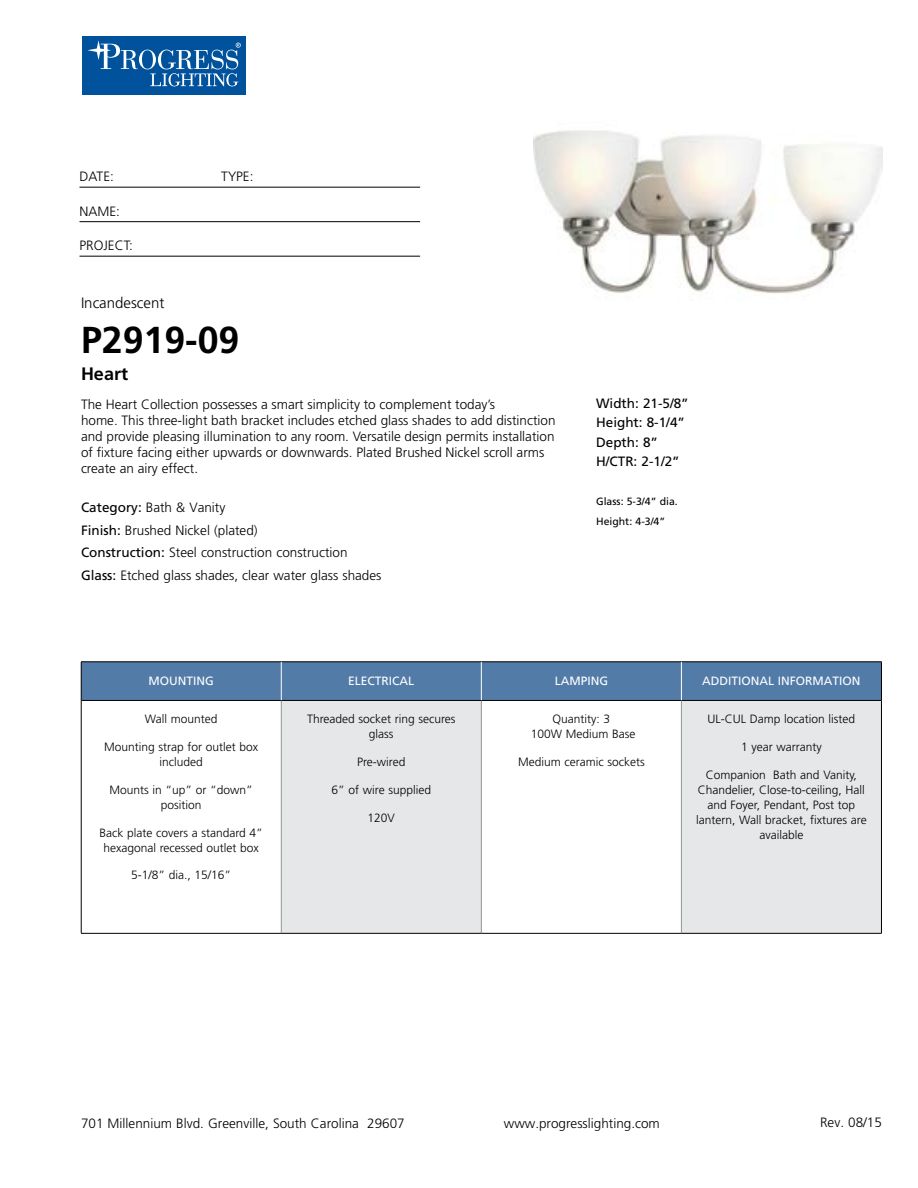
<style>
.page{position:relative;width:918px;height:1188px;background:#fff}
.page>*{position:absolute;margin:0;border:0;box-sizing:border-box;transform-origin:0 0}
.t1{font:700 37.5px "Frutiger";color:#000}
.t2{font:700 18px "Frutiger";color:#000}
.t3{font:300 15px "Frutiger";color:#000}
.t4{font:300 13.5px/16.2px "Frutiger";color:#000}
.t5{font:13.5px/19.5px "Frutiger";color:#000}
.t6{font:300 12px/15px "Frutiger";color:#000;text-align:center}
.t7{font:12px "Frutiger";color:#fff}
.t8{font:10.5px/19.5px "Frutiger";color:#000}
.s1{font-weight:400}
</style>
<div class="page">
<div style="left:82px;top:36px;width:164px;height:59px;background:#00529c"></div>
<svg style="left:139px;top:50px;width:17px;height:19px"></svg>
<div style="left:142px;top:50px;width:11px;height:19px;background:#00529c;border-radius:50%"></div>
<svg style="left:87px;top:40px;width:51px;height:29px"></svg>
<svg style="left:150px;top:43px;width:91px;height:43px"></svg>
<hr style="left:80px;top:187px;width:340px;height:1px;background:#000">
<hr style="left:80px;top:221px;width:340px;height:1px;background:#000">
<hr style="left:80px;top:256px;width:340px;height:1px;background:#000">
<div style="left:82px;top:663px;width:799px;height:37px;background:#527ba8"></div>
<div style="left:281px;top:700px;width:200px;height:233px;background:#e6e7e8"></div>
<div style="left:681px;top:700px;width:200px;height:233px;background:#e6e7e8"></div>
<hr style="left:281px;top:701px;width:1px;height:232px;background:#939598">
<hr style="left:481px;top:701px;width:1px;height:232px;background:#939598">
<hr style="left:681px;top:701px;width:1px;height:232px;background:#939598">
<hr style="left:81px;top:700px;width:200px;height:1px;background:#000">
<hr style="left:281px;top:700px;width:200px;height:1px;background:#000">
<hr style="left:481px;top:700px;width:200px;height:1px;background:#000">
<hr style="left:681px;top:700px;width:200px;height:1px;background:#000">
<hr style="left:81px;top:933px;width:200px;height:1px;background:#000">
<hr style="left:281px;top:933px;width:200px;height:1px;background:#000">
<hr style="left:481px;top:933px;width:200px;height:1px;background:#000">
<hr style="left:681px;top:933px;width:201px;height:1px;background:#000">
<hr style="left:81px;top:662px;width:200px;height:1px;background:#000">
<hr style="left:81px;top:662px;width:1px;height:38px;background:#000">
<hr style="left:281px;top:662px;width:200px;height:1px;background:#000">
<hr style="left:481px;top:662px;width:200px;height:1px;background:#000">
<hr style="left:681px;top:662px;width:201px;height:1px;background:#000">
<hr style="left:881px;top:662px;width:1px;height:38px;background:#000">
<hr style="left:81px;top:700px;width:1px;height:233px;background:#000">
<hr style="left:881px;top:700px;width:1px;height:233px;background:#000">
<hr style="left:281px;top:662px;width:1px;height:38px;background:#fff">
<hr style="left:681px;top:662px;width:1px;height:38px;background:#fff">
<hr style="left:481px;top:662px;width:1px;height:38px;background:#fff">
<img style="left:533px;top:130px;width:349px;height:164px">
<p class="t4" style="left:80px;top:169px;width:36px">DATE:</p>
<p class="t4" style="left:221px;top:169px;width:34px">TYPE:</p>
<p class="t4" style="left:80px;top:203px;width:42px">NAME:</p>
<p class="t4" style="left:80px;top:238px;width:55px">PROJECT:</p>
<p class="t3" style="left:81px;top:295px;width:85px">Incandescent</p>
<h1 class="t1" style="left:81px;top:318px;width:160px">P2919-09</h1>
<h2 class="t2" style="left:81px;top:364px;width:49px">Heart</h2>
<p class="t4" style="left:81px;top:396px;width:476px">The Heart Collection possesses a smart simplicity to complement today’s<br>home. This three-light bath bracket includes etched glass shades to add distinction and provide pleasing illumination to any room. Versatile design permits installation of fixture facing either upwards or downwards. Plated Brushed Nickel scroll arms create an airy effect.</p>
<p class="t4" style="left:81px;top:496px;width:302px;line-height:22.5px"><span class="s1">Category:</span> Bath &amp; Vanity<br><span class="s1">Finish:</span> Brushed Nickel (plated)<br><span class="s1">Construction:</span> Steel construction construction <span class="s1">Glass:</span> Etched glass shades, clear water glass shades</p>
<p class="t5" style="left:596px;top:393px;width:94px">Width: 21-5/8”<br>Height: 8-1/4”<br>Depth: 8”<br>H/CTR: 2-1/2”</p>
<p class="t8" style="left:596px;top:492px;width:83px">Glass: 5-3/4” dia.<br>Height: 4-3/4”</p>
<p class="t7" style="left:149px;top:673px;width:67px">MOUNTING</p>
<p class="t7" style="left:348px;top:673px;width:68px">ELECTRICAL</p>
<p class="t7" style="left:555px;top:673px;width:55px">LAMPING</p>
<p class="t7" style="left:702px;top:673px;width:160px">ADDITIONAL INFORMATION</p>
<p class="t6" style="left:145px;top:712px;width:74px">Wall mounted</p>
<p class="t6" style="left:104px;top:739px;width:156px">Mounting strap for outlet box included</p>
<p class="t6" style="left:110px;top:782px;width:145px">Mounts in “up” or “down” position</p>
<p class="t6" style="left:100px;top:825px;width:165px">Back plate covers a standard 4” hexagonal recessed outlet box</p>
<p class="t6" style="left:131px;top:868px;width:102px">5-1/8” dia., 15/16”</p>
<p class="t6" style="left:307px;top:712px;width:150px">Threaded socket ring secures glass</p>
<p class="t6" style="left:357px;top:754px;width:50px">Pre-wired</p>
<p class="t6" style="left:332px;top:782px;width:101px">6” of wire supplied</p>
<p class="t6" style="left:368px;top:810px;width:29px">120V</p>
<p class="t6" style="left:708px;top:712px;width:149px">UL-CUL Damp location listed</p>
<p class="t6" style="left:741px;top:740px;width:82px">1 year warranty</p>
<p class="t6" style="left:696px;top:767px;width:172px">Companion Bath and Vanity,<br>Chandelier, Close-to-ceiling, Hall and Foyer, Pendant, Post top lantern, Wall bracket, fixtures are available</p>
<p class="t6" style="left:531px;top:712px;width:106px">Quantity: 3<br>100W Medium Base</p>
<p class="t6" style="left:518px;top:754px;width:128px">Medium ceramic sockets</p>
<p class="t4" style="left:81px;top:1115px;width:325px">701 Millennium Blvd. Greenville, South Carolina 29607</p>
<p class="t4" style="left:504px;top:1115px;width:158px">www.progresslighting.com</p>
<p class="t4" style="left:820px;top:1114px;width:63px">Rev. 08/15</p>
</div>
